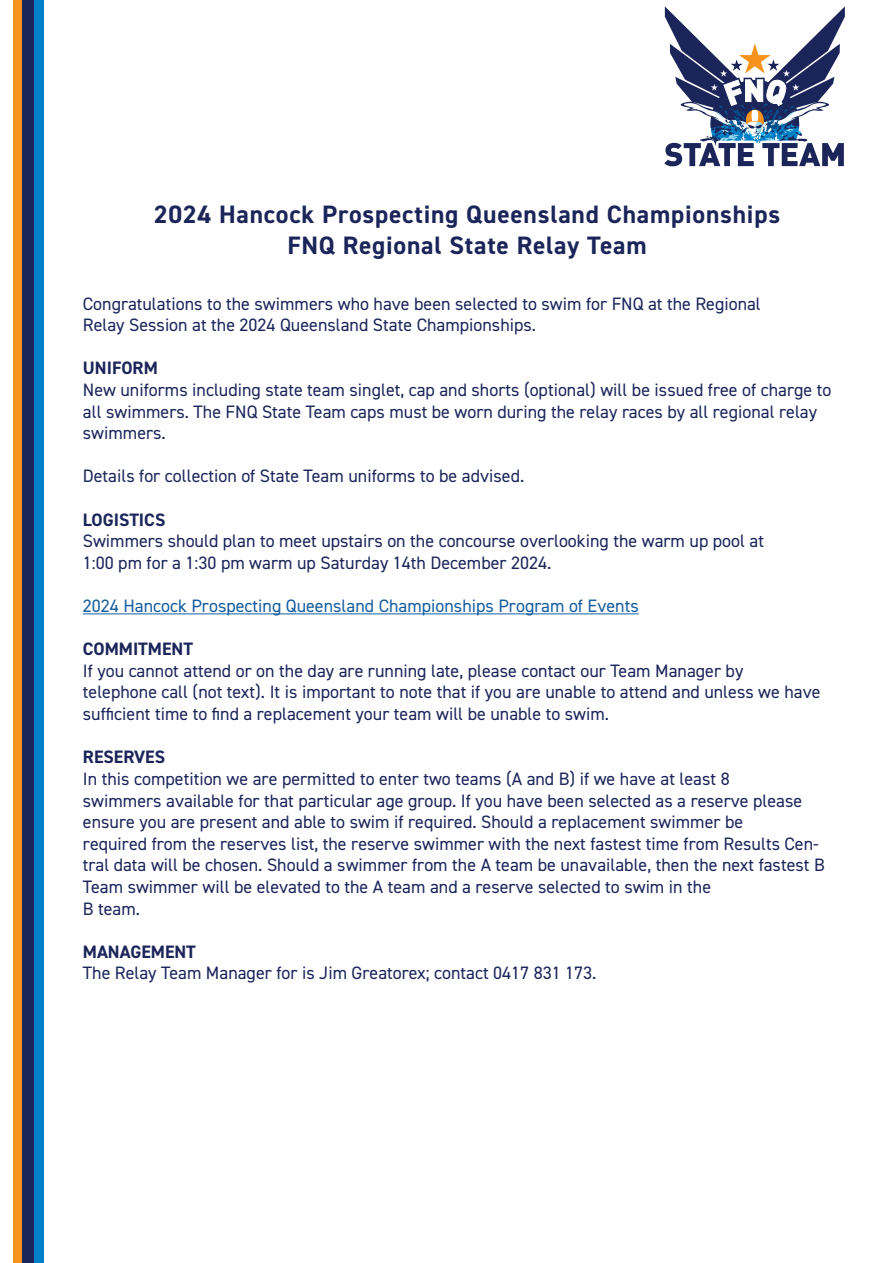
<style>
.page{position:relative;width:893px;height:1263px;background:#fff}
.page>*{position:absolute;margin:0;border:0;box-sizing:border-box;transform-origin:0 0}
.t1{font:700 25.2px/30.6px "DIN2014";letter-spacing:.03em;color:#1b255a;text-align:center}
.t2{font:18px/21.6px "DIN2014";color:#1b255a}
.t3{font:18px "DIN2014";color:#175d9e}
.t4{font:700 18px "DIN2014";color:#1b255a}
</style>
<div class="page">
<div style="left:13px;top:0;width:18px;height:1263px;background:#f7931d"></div>
<div style="left:22px;top:0;width:18px;height:1263px;background:#1b255a"></div>
<div style="left:34px;top:0;width:10px;height:1263px;background:#0080c7"></div>
<svg style="left:664px;top:6px;width:181px;height:161px"></svg>
<hr style="left:83px;top:613px;width:556px;height:1px;background:#175d9e">
<h1 class="t1" style="left:154px;top:199px;width:628px">2024 Hancock Prospecting Queensland Championships<br>FNQ Regional State Relay Team</h1>
<p class="t2" style="left:83px;top:292px;width:679px">Congratulations to the swimmers who have been selected to swim for FNQ at the Regional<br>Relay Session at the 2024 Queensland State Championships.</p>
<p class="t4" style="left:83px;top:356px;width:76px">UNIFORM</p>
<p class="t2" style="left:83px;top:379px;width:750px">New uniforms including state team singlet, cap and shorts (optional) will be issued free of charge to all swimmers. The FNQ State Team caps must be worn during the relay races by all regional relay swimmers.</p>
<p class="t2" style="left:83px;top:465px;width:443px">Details for collection of State Team uniforms to be advised.</p>
<p class="t4" style="left:83px;top:507px;width:84px">LOGISTICS</p>
<p class="t2" style="left:83px;top:530px;width:683px">Swimmers should plan to meet upstairs on the concourse overlooking the warm up pool at<br>1:00 pm for a 1:30 pm warm up Saturday 14th December 2024.</p>
<p class="t3" style="left:83px;top:595px;width:557px">2024 Hancock Prospecting Queensland Championships Program of Events</p>
<p class="t4" style="left:83px;top:637px;width:112px">COMMITMENT</p>
<p class="t2" style="left:83px;top:659px;width:739px">If you cannot attend or on the day are running late, please contact our Team Manager by telephone call (not text). It is important to note that if you are unable to attend and unless we have sufficient time to find a replacement your team will be unable to swim.</p>
<p class="t4" style="left:83px;top:745px;width:84px">RESERVES</p>
<p class="t2" style="left:83px;top:767px;width:743px">In this competition we are permitted to enter two teams (A and B) if we have at least 8<br>swimmers available for that particular age group. If you have been selected as a reserve please ensure you are present and able to swim if required. Should a replacement swimmer be<br>required from the reserves list, the reserve swimmer with the next fastest time from Results Cen&shy;tral data will be chosen. Should a swimmer from the A team be unavailable, then the next fastest B Team swimmer will be elevated to the A team and a reserve selected to swim in the<br>B team.</p>
<p class="t4" style="left:83px;top:939px;width:115px">MANAGEMENT</p>
<p class="t2" style="left:83px;top:962px;width:515px">The Relay Team Manager for is Jim Greatorex; contact 0417 831 173.</p>
</div>
